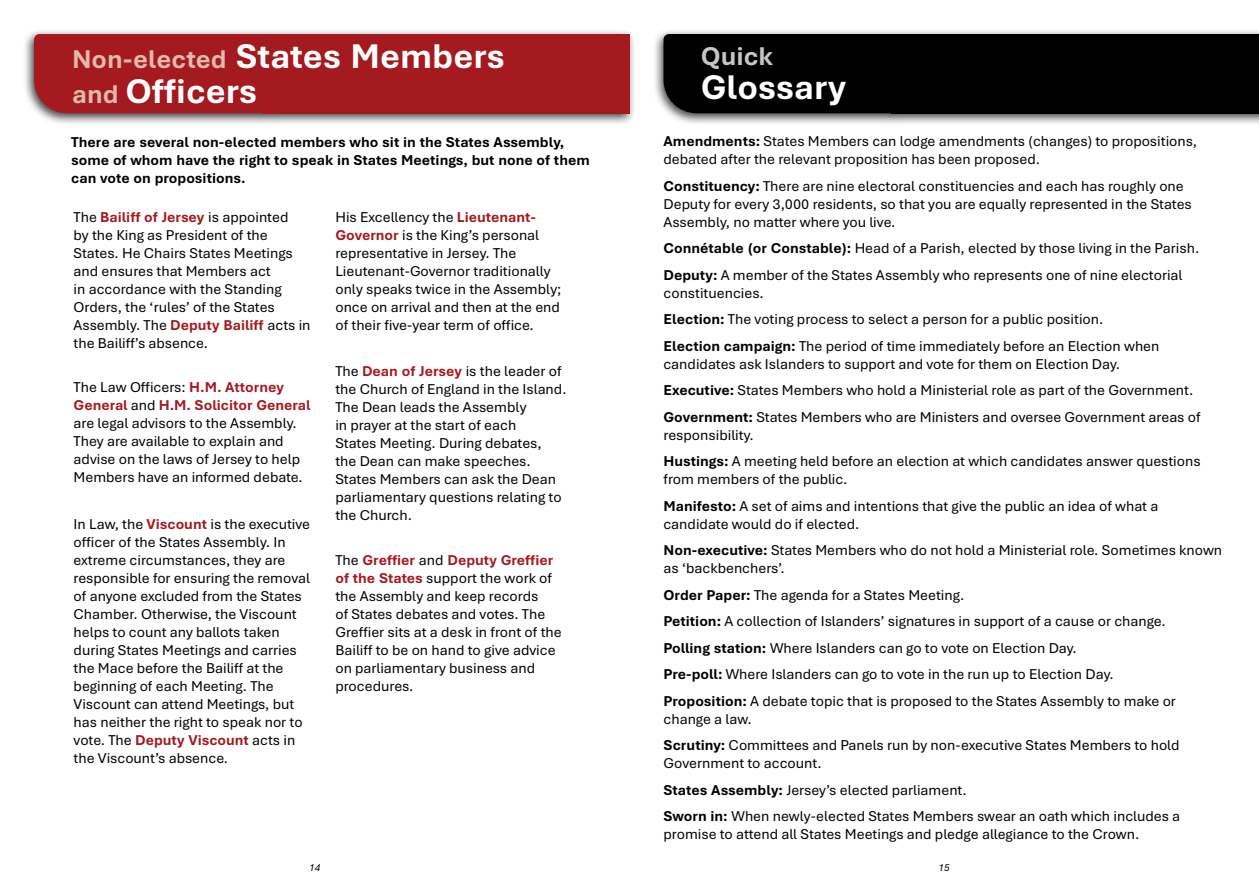
<style>
.page{position:relative;width:1259px;height:893px;background:#fff}
.page>*{position:absolute;margin:0;border:0;box-sizing:border-box;transform-origin:0 0}
.t1{font:700 36px/34.2px "Bierstadt";color:#fff}
.t2{font:700 27px "Bierstadt";color:#c6c6c6}
.t3{font:15px/18px "Bierstadt";color:#000}
.t4{font:700 15px/18px "Bierstadt";color:#000}
.t5{font:italic 10.5px "Bierstadt";color:#000}
.s1{font-size:27px;color:#e2b9ac}
.s2{font-weight:700;color:#a41a1f}
.s3{font-weight:700}
</style>
<div class="page">
<div style="left:652px;top:28px;width:607px;height:98px;background:#000;opacity:.75"></div>
<div style="left:663px;top:34px;width:228px;height:79px;background:#000"></div>
<div style="left:891px;top:34px;width:368px;height:79px;background:#000"></div>
<div style="left:23px;top:28px;width:613px;height:99px;background:#000;opacity:.75"></div>
<div style="left:34px;top:34px;width:228px;height:79px;background:#a41a1f"></div>
<div style="left:262px;top:34px;width:367px;height:79px;background:#a41a1f"></div>
<h1 class="t1" style="left:72px;top:40px;width:434px"><span class="s1">Non-elected</span> States Members <span class="s1">and</span> Officers</h1>
<p class="t4" style="left:71px;top:133px;width:520px">There are several non-elected members who sit in the States Assembly, some of whom have the right to speak in States Meetings, but none of them can vote on propositions.</p>
<p class="t3" style="left:335px;top:208px;width:228px">His Excellency the <span class="s2">Lieutenant-Governor</span> is the King’s personal representative in Jersey. The Lieutenant-Governor traditionally only speaks twice in the Assembly; once on arrival and then at the end of their five-year term of office.</p>
<p class="t3" style="left:74px;top:208px;width:238px">The <span class="s2">Bailiff of Jersey</span> is appointed<br>by the King as President of the<br>States. He Chairs States Meetings and ensures that Members act<br>in accordance with the Standing<br>Orders, the ‘rules’ of the States<br>Assembly. The <span class="s2">Deputy Bailiff</span> acts in the Bailiff’s absence.</p>
<p class="t3" style="left:74px;top:379px;width:238px">The Law Officers: <span class="s2">H.M. Attorney General</span> and <span class="s2">H.M. Solicitor General </span>are legal advisors to the Assembly.<br>They are available to explain and advise on the laws of Jersey to help Members have an informed debate.</p>
<p class="t3" style="left:74px;top:515px;width:238px">In Law, the <span class="s2">Viscount</span> is the executive officer of the States Assembly. In extreme circumstances, they are responsible for ensuring the removal of anyone excluded from the States Chamber. Otherwise, the Viscount helps to count any ballots taken during States Meetings and carries the Mace before the Bailiff at the beginning of each Meeting. The Viscount can attend Meetings, but has neither the right to speak nor to vote. The <span class="s2">Deputy Viscount</span> acts in the Viscount’s absence.</p>
<p class="t3" style="left:335px;top:362px;width:233px">The <span class="s2">Dean of Jersey</span> is the leader of the Church of England in the Island.<br>The Dean leads the Assembly<br>in prayer at the start of each<br>States Meeting. During debates,<br>the Dean can make speeches.<br>States Members can ask the Dean parliamentary questions relating to the Church.</p>
<p class="t3" style="left:335px;top:552px;width:228px">The <span class="s2">Greffier</span> and <span class="s2">Deputy Greffier of the States</span> support the work of the Assembly and keep records<br>of States debates and votes. The<br>Greffier sits at a desk in front of the<br>Bailiff to be on hand to give advice on parliamentary business and procedures.</p>
<p class="t5" style="left:309px;top:862px;width:13px">14</p>
<h2 class="t2" style="left:701px;top:41px;width:74px">Quick</h2>
<h1 class="t1" style="left:701px;top:71px;width:147px">Glossary</h1>
<p class="t3" style="left:663px;top:133px;width:535px"><span class="s3">Amendments:</span> States Members can lodge amendments (changes) to propositions, debated after the relevant proposition has been proposed.</p>
<p class="t3" style="left:663px;top:177px;width:530px"><span class="s3">Constituency:</span> There are nine electoral constituencies and each has roughly one<br>Deputy for every 3,000 residents, so that you are equally represented in the States<br>Assembly, no matter where you live.</p>
<p class="t3" style="left:663px;top:235px;width:537px;line-height:26.5px"><span class="s3">Connétable (or Constable):</span> Head of a Parish, elected by those living in the Parish.<br><span class="s3">Deputy:</span> A member of the States Assembly who represents one of nine electorial</p>
<p class="t3" style="left:663px;top:280px;width:497px;line-height:26.5px">constituencies.<br><span class="s3">Election:</span> The voting process to select a person for a public position.<br><span class="s3">Election campaign:</span> The period of time immediately before an Election when</p>
<p class="t3" style="left:663px;top:351px;width:539px;line-height:26.5px">candidates ask Islanders to support and vote for them on Election Day.<br><span class="s3">Executive:</span> States Members who hold a Ministerial role as part of the Government.<br><span class="s3">Government:</span> States Members who are Ministers and oversee Government areas of</p>
<p class="t3" style="left:663px;top:422px;width:539px;line-height:26.5px">responsibility.<br><span class="s3">Hustings:</span> A meeting held before an election at which candidates answer questions</p>
<p class="t3" style="left:663px;top:466px;width:496px;line-height:26.5px">from members of the public.<br><span class="s3">Manifesto:</span> A set of aims and intentions that give the public an idea of what a</p>
<p class="t3" style="left:663px;top:511px;width:560px;line-height:26.5px">candidate would do if elected.<br><span class="s3">Non-executive:</span> States Members who do not hold a Ministerial role. Sometimes known</p>
<p class="t3" style="left:663px;top:555px;width:514px;line-height:26.5px">as ‘backbenchers’.<br><span class="s3">Order Paper:</span> The agenda for a States Meeting.<br><span class="s3">Petition:</span> A collection of Islanders’ signatures in support of a cause or change.<br><span class="s3">Polling station:</span> Where Islanders can go to vote on Election Day.<br><span class="s3">Pre-poll:</span> Where Islanders can go to vote in the run up to Election Day.<br><span class="s3">Proposition:</span> A debate topic that is proposed to the States Assembly to make or</p>
<p class="t3" style="left:663px;top:706px;width:518px;line-height:26.5px">change a law.<br><span class="s3">Scrutiny:</span> Committees and Panels run by non-executive States Members to hold</p>
<p class="t3" style="left:663px;top:750px;width:518px;line-height:26.5px">Government to account.<br><span class="s3">States Assembly:</span> Jersey’s elected parliament.<br><span class="s3">Sworn in:</span> When newly-elected States Members swear an oath which includes a</p>
<p class="t3" style="left:663px;top:826px;width:477px">promise to attend all States Meetings and pledge allegiance to the Crown.</p>
<p class="t5" style="left:938px;top:862px;width:13px">15</p>
</div>
